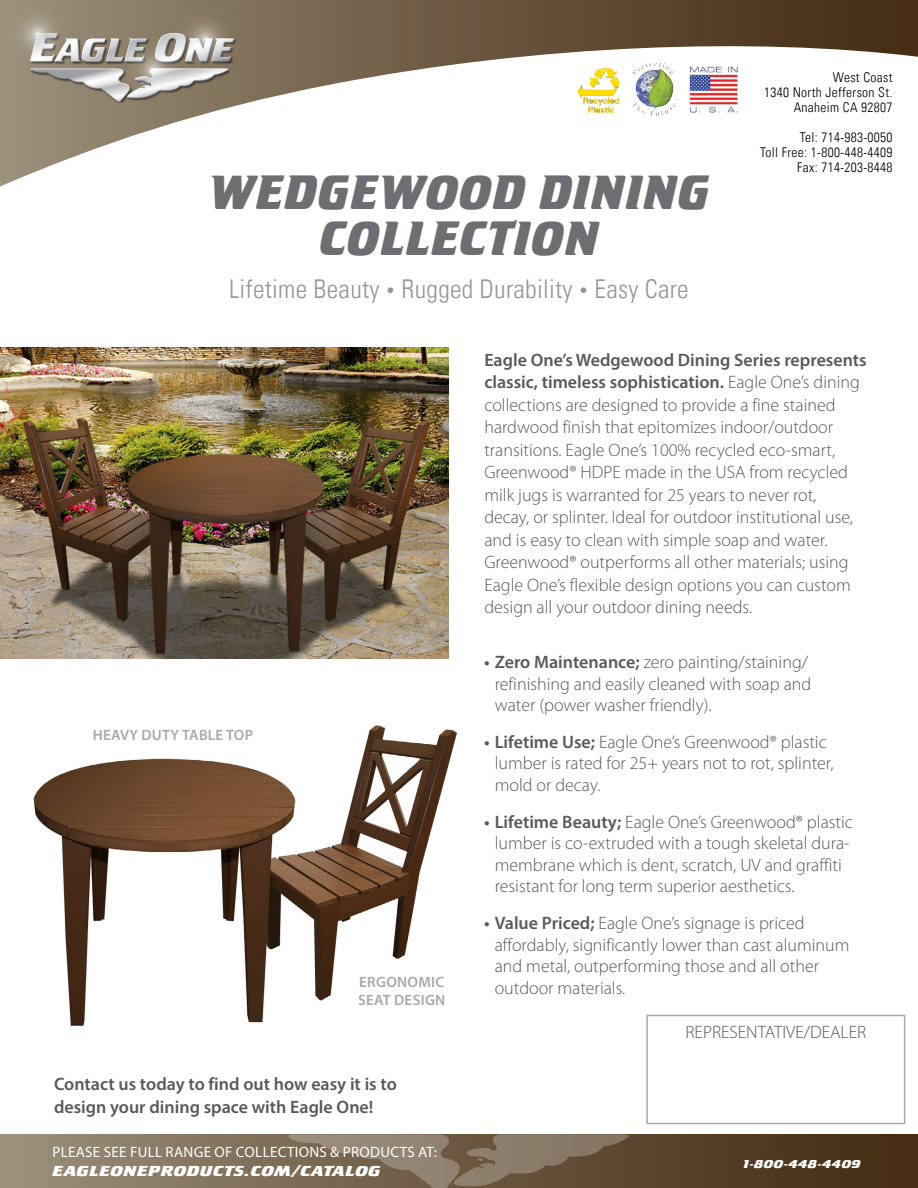
<style>
.page{position:relative;width:918px;height:1188px;background:#fff}
.page>*{position:absolute;margin:0;border:0;box-sizing:border-box;transform-origin:0 0}
.t1{font:49.95px/46.7px "Crillee Bold Italic Plain";letter-spacing:.01em;color:#6d6e71;text-align:center}
.t2{font:300 condensed 25.95px "Univers LT";letter-spacing:.01em;color:#939598}
.t3{font:300 18px/22.5px "Myriad Pro";color:#58595b}
.t4{font:600 18px/22.5px "Myriad Pro";color:#58595b}
.t5{font:15px "Myriad Pro";letter-spacing:.02em;color:#fff}
.t6{font:600 15px/18px "Myriad Pro";letter-spacing:.02em;color:#a7a9ac}
.t7{font:15px "Crillee Bold Italic Plain";letter-spacing:.01em;color:#fff;scale:1.3 1}
.t8{font:300 condensed 13.5px/15px "Univers LT";letter-spacing:.025em;color:#000;text-align:right}
.t9{font:12px "Crillee Bold Italic Plain";letter-spacing:.01em;color:#fff;scale:1.3 1}
.s1{font-size:15.75px}
.s2{font-weight:600}
</style>
<div class="page">
<img style="left:33px;top:725px;width:424px;height:301px">
<svg style="left:0;top:1134px;width:918px;height:54px;background:#6e5b44"></svg>
<svg style="left:288px;top:1134px;width:343px;height:54px;background:#7d6b57"></svg>
<svg style="left:0;top:0;width:918px;height:187px"></svg>
<img style="left:1px;top:0;width:246px;height:113px">
<div style="left:646px;top:1015px;width:259px;height:109px;background:#fff;border:2px solid #a7a9ac"></div>
<img style="left:0;top:348px;width:448px;height:310px">
<h1 class="t1" style="left:208px;top:169px;width:503px">WEDGEWOOD DINING<br>COLLECTION</h1>
<h2 class="t2" style="left:229px;top:273px;width:461px">Lifetime Beauty <span class="s1">•</span> Rugged Durability <span class="s1">•</span> Easy Care</h2>
<p class="t8" style="left:764px;top:70px;width:130px">West Coast<br>1340 North Jefferson St.<br>Anaheim CA 92807</p>
<p class="t8" style="left:760px;top:130px;width:134px">Tel: 714-983-0050<br>Toll Free: 1-800-448-4409<br>Fax: 714-203-8448</p>
<p class="t6" style="left:93px;top:726px;width:162px">HEAVY DUTY TABLE TOP</p>
<p class="t6" style="left:358px;top:973px;width:89px">ERGONOMIC<br>SEAT DESIGN</p>
<p class="t4" style="left:54px;top:1072px;width:344px">Contact us today to find out how easy it is to design your dining space with Eagle One!</p>
<p class="t5" style="left:52px;top:1143px;width:386px">PLEASE SEE FULL RANGE OF COLLECTIONS &amp; PRODUCTS AT:</p>
<p class="t7" style="left:52px;top:1162px;width:254px">EAGLEONEPRODUCTS.COM/CATALOG</p>
<p class="t3" style="left:484px;top:349px;width:384px"><span class="s2">Eagle One’s Wedgewood Dining Series represents classic, timeless sophistication.</span> Eagle One’s dining collections are designed to provide a fine stained hardwood finish that epitomizes indoor/outdoor transitions. Eagle One’s 100% recycled eco-smart, Greenwood® HDPE made in the USA from recycled milk jugs is warranted for 25 years to never rot,<br>decay, or splinter. Ideal for outdoor institutional use, and is easy to clean with simple soap and water.<br>Greenwood® outperforms all other materials; using Eagle One’s flexible design options you can custom design all your outdoor dining needs.</p>
<p class="t3" style="left:495px;top:651px;width:318px;line-height:21.6px;text-indent:-10px"><span class="s2">• Zero Maintenance;</span> zero painting/staining/ refinishing and easily cleaned with soap and water (power washer friendly).</p>
<p class="t3" style="left:495px;top:731px;width:340px;line-height:21.6px;text-indent:-10px"><span class="s2">• Lifetime Use;</span> Eagle One’s Greenwood® plastic lumber is rated for 25+ years not to rot, splinter, mold or decay.</p>
<p class="t3" style="left:495px;top:811px;width:360px;line-height:21.6px;text-indent:-10px"><span class="s2">• Lifetime Beauty;</span> Eagle One’s Greenwood® plastic lumber is co-extruded with a tough skeletal dura&shy;membrane which is dent, scratch, UV and graffiti resistant for long term superior aesthetics.</p>
<p class="t3" style="left:495px;top:912px;width:356px;line-height:21.6px;text-indent:-10px"><span class="s2">• Value Priced;</span> Eagle One’s signage is priced affordably, significantly lower than cast aluminum and metal, outperforming those and all other outdoor materials.</p>
<p class="t3" style="left:686px;top:1021px;width:182px">REPRESENTATIVE/DEALER</p>
<p class="t9" style="left:744px;top:1157px;width:92px">1-800-448-4409</p>
</div>
